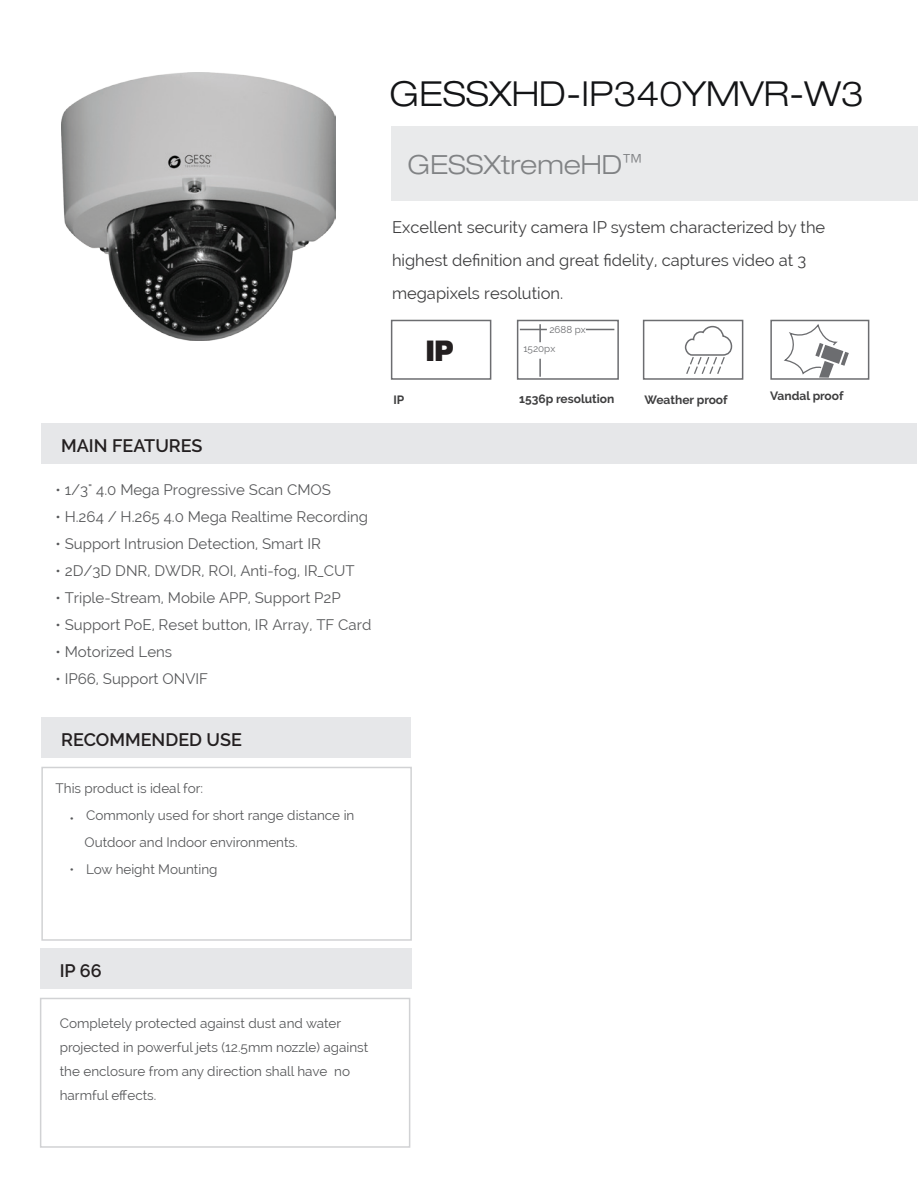
<style>
.page{position:relative;width:918px;height:1188px;background:#fff}
.page>*{position:absolute;margin:0;border:0;box-sizing:border-box;transform-origin:0 0}
.t1{font:300 expanded 34.5px "Helvetica Neue";color:#131416}
.t2{font:900 28.35px "Arial";color:#231f20}
.t3{font:300 expanded 26.4px "Helvetica Neue";color:#808284}
.t4{font:600 18px "Raleway";color:#231f20}
.t5{font:16.5px/33px "Raleway";color:#3e3e3f}
.t6{font:15px "Raleway";color:#58595b}
.t7{font:13.5px/24px "Raleway";color:#57585a}
.t8{font:700 12px "Raleway";color:#3e3e3f}
.t9{font:9.9px/18.8px "Raleway";color:#6c6d70}
</style>
<div class="page">
<div style="left:41px;top:424px;width:876px;height:40px;background:#e6e7e9"></div>
<div style="left:391px;top:126px;width:526px;height:75px;background:#e9eaeb"></div>
<div style="left:41px;top:767px;width:371px;height:174px;border:2px solid #d1d2d4"></div>
<div style="left:41px;top:718px;width:370px;height:40px;background:#e6e7e9"></div>
<div style="left:40px;top:998px;width:370px;height:150px;border:2px solid #d1d2d4"></div>
<div style="left:40px;top:949px;width:371px;height:40px;background:#e6e7e9"></div>
<svg style="left:586px;top:329px;width:28px;height:1px"></svg>
<svg style="left:539px;top:359px;width:2px;height:18px"></svg>
<svg style="left:520px;top:324px;width:27px;height:18px"></svg>
<div style="left:517px;top:320px;width:102px;height:60px;border:2px solid #6c6d70"></div>
<div style="left:643px;top:320px;width:100px;height:60px;border:2px solid #6c6d70"></div>
<div style="left:391px;top:320px;width:100px;height:60px;border:2px solid #6c6d70"></div>
<svg style="left:684px;top:325px;width:48px;height:49px"></svg>
<div style="left:770px;top:320px;width:99px;height:60px;border:2px solid #6c6d70"></div>
<svg style="left:784px;top:325px;width:65px;height:53px"></svg>
<img style="left:61px;top:73px;width:275px;height:267px">
<h3 class="t4" style="left:61px;top:435px;width:143px">MAIN FEATURES</h3>
<p class="t6" style="left:56px;top:481px;width:277px">• 1/3" 4.0 Mega Progressive Scan CMOS</p>
<p class="t6" style="left:56px;top:508px;width:314px">• H.264 / H.265 4.0 Mega Realtime Recording</p>
<p class="t6" style="left:56px;top:535px;width:267px">• Support Intrusion Detection, Smart IR</p>
<p class="t6" style="left:56px;top:562px;width:301px">• 2D/3D DNR, DWDR, ROI, Anti-fog, IR_CUT</p>
<p class="t6" style="left:56px;top:589px;width:287px">• Triple-Stream, Mobile APP, Support P2P</p>
<p class="t6" style="left:56px;top:616px;width:317px">• Support PoE, Reset button, IR Array, TF Card</p>
<p class="t6" style="left:56px;top:643px;width:118px">• Motorized Lens</p>
<p class="t6" style="left:56px;top:670px;width:154px">• IP66, Support ONVIF</p>
<h3 class="t4" style="left:61px;top:729px;width:182px">RECOMMENDED USE</h3>
<p class="t7" style="left:56px;top:777px;width:149px">This product is ideal for:</p>
<p class="t7" style="left:85px;top:802px;width:271px;line-height:27px;text-indent:-15px">• Commonly used for short range distance in<br>Outdoor and Indoor environments.</p>
<p class="t7" style="left:70px;top:858px;width:149px">• Low height Mounting</p>
<h1 class="t1" style="left:390px;top:73px;width:476px">GESSXHD-IP340YMVR-W3</h1>
<h3 class="t3" style="left:408px;top:148px;width:237px">GESSXtremeHD<sup>™</sup></h3>
<p class="t5" style="left:392px;top:210px;width:435px">Excellent security camera IP system characterized by the highest definition and great fidelity, captures video at 3 megapixels resolution.</p>
<h2 class="t2" style="left:425px;top:330px;width:31px">IP</h2>
<p class="t9" style="left:523px;top:321px;width:64px;text-indent:26px">2688 px<br>1520px</p>
<p class="t8" style="left:393px;top:393px;width:12px">IP</p>
<p class="t8" style="left:645px;top:393px;width:85px">Weather proof</p>
<p class="t8" style="left:770px;top:389px;width:75px">Vandal proof</p>
<p class="t8" style="left:519px;top:392px;width:97px">1536p resolution</p>
<h3 class="t4" style="left:60px;top:960px;width:43px">IP 66</h3>
<p class="t7" style="left:60px;top:1011px;width:310px">Completely protected against dust and water projected in powerful jets (12.5mm nozzle) against the enclosure from any direction shall have no harmful effects.</p>
</div>
